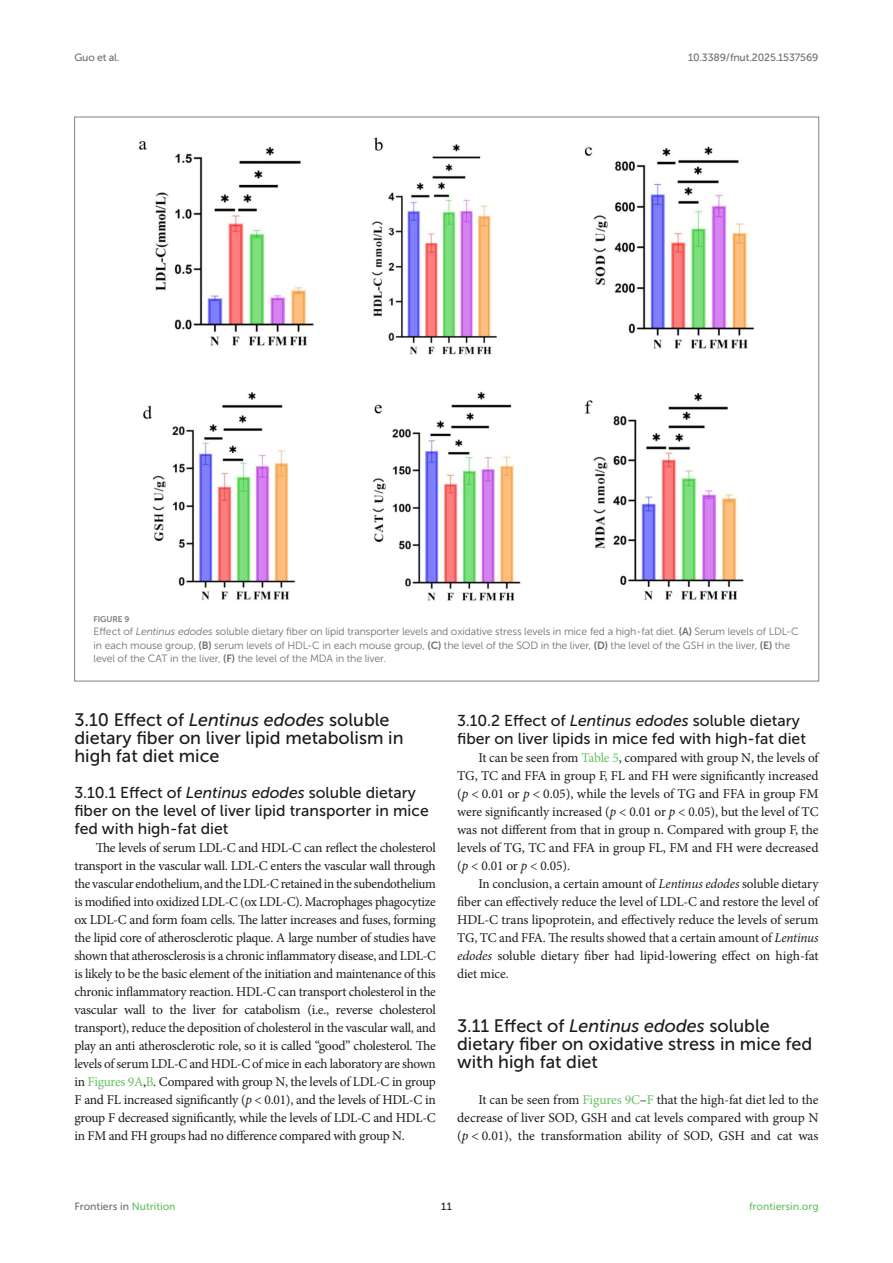
<style>
.page{position:relative;width:893px;height:1263px;background:#fff}
.page>*{position:absolute;margin:0;border:0;box-sizing:border-box;transform-origin:0 0}
.HEAD_2{font:18px/18px "Museo Sans 500";color:#1b1c1b}
.HEAD_3_after_HEAD_2{font:15.75px/18px "Museo Sans 500";color:#1b1c1b}
.HEAD_3{font:15.75px/18px "Museo Sans 500";color:#1b1c1b}
.TEXT{font:13.5px/18px "Minion Pro";letter-spacing:-.015em;color:#1b1c1b;text-align:justify}
.FIG_LEG{font:10.5px/13.5px "Museo Sans 300";letter-spacing:-.01em;color:#706f70}
.t1{font:10.5px "Museo Sans 500";letter-spacing:-.015em;color:#706f70}
.t2{font:10.5px "Museo Sans 500";color:#65c161}
.t3{font:10.5px "Museo Sans 500";color:#1b1c1b}
.FIG_HD{font:8.25px "Museo Sans 700";letter-spacing:-.01em;color:#7e7f7f}
.s1{font-style:italic}
.s2{font-family:"Museo Sans 700"}
.s3{color:#65c161}
</style>
<div class="page">
<img style="left:139px;top:137px;width:615px;height:464px">
<p class="t1" style="left:74px;top:51px;width:47px">Guo et al.</p>
<p class="t1" style="left:688px;top:51px;width:132px">10.3389/fnut.2025.1537569</p>
<p class="FIG_HD" style="left:94px;top:614px;width:37px">FIGURE 9</p>
<p class="FIG_LEG" style="left:94px;top:625px;width:707px">Effect of <span class="s1">Lentinus edodes</span> soluble dietary fiber on lipid transporter levels and oxidative stress levels in mice fed a high-fat diet. <span class="s2">(A)</span> Serum levels of LDL-C in each mouse group, <span class="s2">(B)</span> serum levels of HDL-C in each mouse group, <span class="s2">(C)</span> the level of the SOD in the liver, <span class="s2">(D)</span> the level of the GSH in the liver, <span class="s2">(E)</span> the level of the CAT in the liver, <span class="s2">(F)</span> the level of the MDA in the liver.</p>
<p class="HEAD_2" style="left:74px;top:711px;width:331px">3.10 Effect of <span class="s1">Lentinus edodes</span> soluble dietary fiber on liver lipid metabolism in high fat diet mice</p>
<p class="HEAD_3_after_HEAD_2" style="left:74px;top:784px;width:356px">3.10.1 Effect of <span class="s1">Lentinus edodes</span> soluble dietary fiber on the level of liver lipid transporter in mice fed with high-fat diet</p>
<p class="TEXT" style="left:74px;top:839px;width:363px;text-indent:21px">The levels of serum LDL-C and HDL-C can reflect the cholesterol transport in the vascular wall. LDL-C enters the vascular wall through the vascular endothelium, and the LDL-C retained in the subendothelium is modified into oxidized LDL-C (ox LDL-C). Macrophages phagocytize ox LDL-C and form foam cells. The latter increases and fuses, forming the lipid core of atherosclerotic plaque. A large number of studies have shown that atherosclerosis is a chronic inflammatory disease, and LDL-C is likely to be the basic element of the initiation and maintenance of this chronic inflammatory reaction. HDL-C can transport cholesterol in the vascular wall to the liver for catabolism (i.e., reverse cholesterol transport), reduce the deposition of cholesterol in the vascular wall, and play an anti atherosclerotic role, so it is called “good” cholesterol. The levels of serum LDL-C and HDL-C of mice in each laboratory are shown in <span class="s3">Figures 9A</span>,<span class="s3">B</span>. Compared with group N, the levels of LDL-C in group F and FL increased significantly (<span class="s1">p</span> &lt; 0.01), and the levels of HDL-C in group F decreased significantly, while the levels of LDL-C and HDL-C in FM and FH groups had no difference compared with group N.</p>
<p class="HEAD_3" style="left:457px;top:712px;width:350px">3.10.2 Effect of <span class="s1">Lentinus edodes</span> soluble dietary fiber on liver lipids in mice fed with high-fat diet</p>
<p class="TEXT" style="left:457px;top:749px;width:363px;text-indent:21px">It can be seen from <span class="s3">Table 5</span>, compared with group N, the levels of TG, TC and FFA in group F, FL and FH were significantly increased (<span class="s1">p</span> &lt; 0.01 or <span class="s1">p</span> &lt; 0.05), while the levels of TG and FFA in group FM were significantly increased (<span class="s1">p</span> &lt; 0.01 or <span class="s1">p</span> &lt; 0.05), but the level of TC was not different from that in group n. Compared with group F, the levels of TG, TC and FFA in group FL, FM and FH were decreased (<span class="s1">p</span> &lt; 0.01 or <span class="s1">p</span> &lt; 0.05).</p>
<p class="TEXT" style="left:457px;top:875px;width:363px;text-indent:21px">In conclusion, a certain amount of <span class="s1">Lentinus edodes</span> soluble dietary fiber can effectively reduce the level of LDL-C and restore the level of HDL-C trans lipoprotein, and effectively reduce the levels of serum TG, TC and FFA. The results showed that a certain amount of <span class="s1">Lentinus edodes</span> soluble dietary fiber had lipid-lowering effect on high-fat diet mice.</p>
<p class="HEAD_2" style="left:457px;top:1017px;width:357px">3.11 Effect of <span class="s1">Lentinus edodes</span> soluble dietary fiber on oxidative stress in mice fed with high fat diet</p>
<p class="TEXT" style="left:457px;top:1091px;width:363px;text-indent:21px">It can be seen from <span class="s3">Figures 9C</span>–<span class="s3">F</span> that the high-fat diet led to the decrease of liver SOD, GSH and cat levels compared with group N (<span class="s1">p</span> &lt; 0.01), the transformation ability of SOD, GSH and cat was</p>
<p class="t1" style="left:74px;top:1200px;width:103px">Frontiers in <span class="s3">Nutrition</span></p>
<p class="t3" style="left:441px;top:1200px;width:12px">11</p>
<p class="t2" style="left:749px;top:1200px;width:71px">frontiersin.org</p>
</div>
